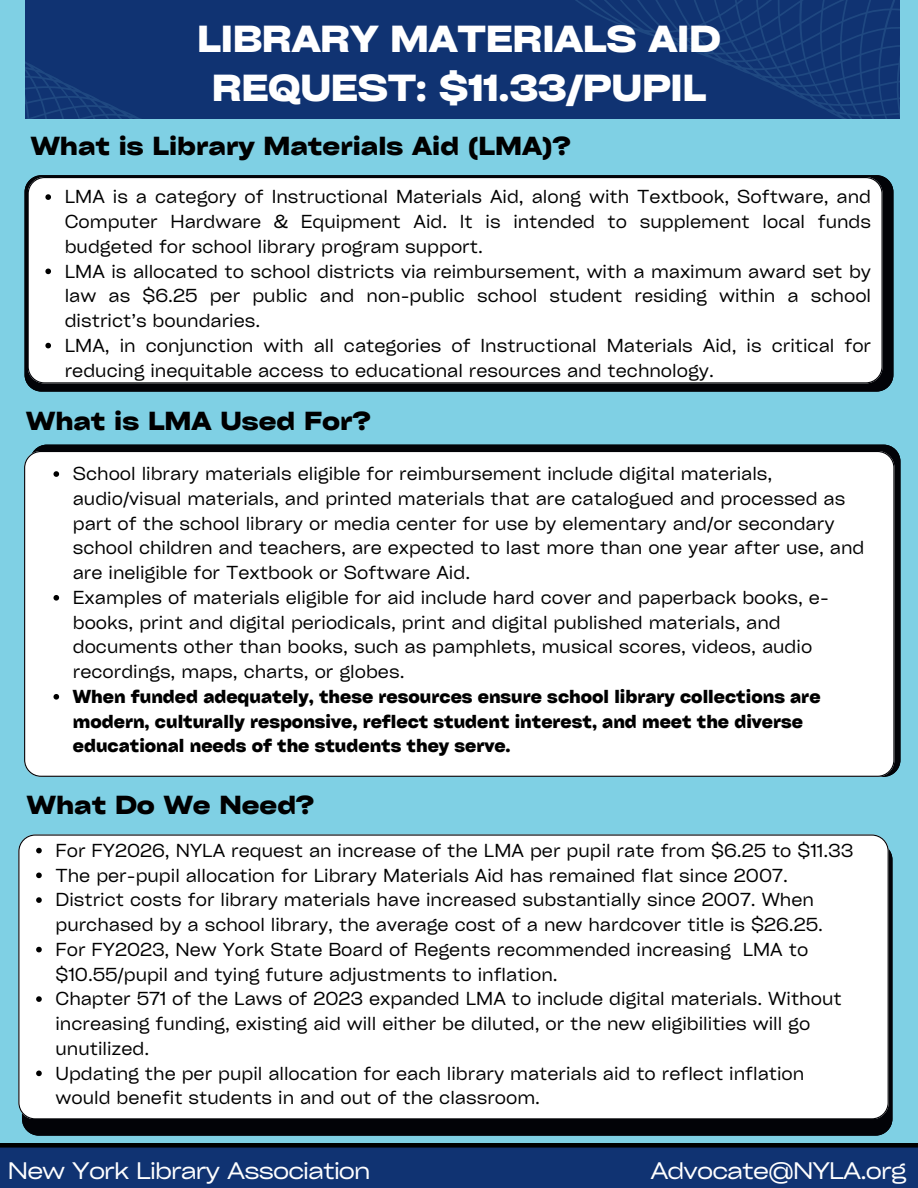
<style>
.page{position:relative;width:918px;height:1188px;background:#7fd0e4}
.page>*{position:absolute;margin:0;border:0;box-sizing:border-box;transform-origin:0 0}
.t1{font:700 expanded 36.15px/49.5px "Cy Grotesk";letter-spacing:-.01em;color:#fff;text-align:center}
.t2{font:700 expanded 25.05px "Cy Grotesk";color:#000}
.t3{font:expanded 22.95px "Cy Grotesk";letter-spacing:-.04em;color:#fff}
.t4{font:18px/24.8px "Cy Grotesk Key";color:#000}
.t5{font:700 18px/24.8px "Cy Grotesk Key";color:#000}
</style>
<div class="page">
<div style="left:25px;top:0;width:874px;height:118px;background:#103372"></div>
<svg style="left:518px;top:0;width:382px;height:219px"></svg>
<svg style="left:24px;top:62px;width:347px;height:185px"></svg>
<svg style="left:0;top:1143px;width:918px;height:45px"></svg>
<div style="left:33px;top:445px;width:867px;height:328px;background:#020307"></div>
<div style="left:24px;top:451px;width:871px;height:326px;background:#fff"></div>
<svg style="left:53px;top:471px;width:6px;height:6px"></svg>
<svg style="left:53px;top:595px;width:6px;height:6px"></svg>
<svg style="left:53px;top:694px;width:6px;height:6px"></svg>
<svg style="left:25px;top:175px;width:868px;height:216px"></svg>
<div style="left:28px;top:177px;width:855px;height:206px;background:#fff"></div>
<svg style="left:45px;top:194px;width:6px;height:6px"></svg>
<svg style="left:45px;top:269px;width:6px;height:5px"></svg>
<svg style="left:45px;top:343px;width:6px;height:5px"></svg>
<div style="left:22px;top:849px;width:870px;height:286px;background:#020307"></div>
<div style="left:18px;top:834px;width:871px;height:285px;background:#fff"></div>
<svg style="left:36px;top:848px;width:6px;height:5px"></svg>
<svg style="left:36px;top:873px;width:6px;height:5px"></svg>
<svg style="left:36px;top:897px;width:6px;height:6px"></svg>
<svg style="left:36px;top:947px;width:6px;height:5px"></svg>
<svg style="left:36px;top:996px;width:6px;height:6px"></svg>
<svg style="left:36px;top:1071px;width:6px;height:5px"></svg>
<h1 class="t1" style="left:197px;top:12px;width:525px">LIBRARY MATERIALS AID<br>REQUEST: $11.33/PUPIL</h1>
<h2 class="t2" style="left:31px;top:128px;width:541px">What is Library Materials Aid (LMA)?</h2>
<p class="t4" style="left:65px;top:184px;width:808px">LMA is a category of Instructional Materials Aid, along with Textbook, Software, and Computer Hardware &amp; Equipment Aid. It is intended to supplement local funds budgeted for school library program support.<br>LMA is allocated to school districts via reimbursement, with a maximum award set by law as $6.25 per public and non-public school student residing within a school district’s boundaries.<br>LMA, in conjunction with all categories of Instructional Materials Aid, is critical for reducing inequitable access to educational resources and technology.</p>
<h2 class="t2" style="left:26px;top:403px;width:346px">What is LMA Used For?</h2>
<p class="t4" style="left:73px;top:461px;width:793px">School library materials eligible for reimbursement include digital materials, audio/visual materials, and printed materials that are catalogued and processed as part of the school library or media center for use by elementary and/or secondary school children and teachers, are expected to last more than one year after use, and are ineligible for Textbook or Software Aid.<br>Examples of materials eligible for aid include hard cover and paperback books, e&shy;books, print and digital periodicals, print and digital published materials, and documents other than books, such as pamphlets, musical scores, videos, audio recordings, maps, charts, or globes.</p>
<p class="t5" style="left:73px;top:683px;width:749px">When funded adequately, these resources ensure school library collections are modern, culturally responsive, reflect student interest, and meet the diverse educational needs of the students they serve.</p>
<h2 class="t2" style="left:27px;top:786px;width:289px">What Do We Need?</h2>
<p class="t4" style="left:55px;top:837px;width:799px">For FY2026, NYLA request an increase of the LMA per pupil rate from $6.25 to $11.33<br>The per-pupil allocation for Library Materials Aid has remained flat since 2007.<br>District costs for library materials have increased substantially since 2007. When purchased by a school library, the average cost of a new hardcover title is $26.25.<br>For FY2023, New York State Board of Regents recommended increasing LMA to $10.55/pupil and tying future adjustments to inflation.<br>Chapter 571 of the Laws of 2023 expanded LMA to include digital materials. Without increasing funding, existing aid will either be diluted, or the new eligibilities will go unutilized.<br>Updating the per pupil allocation for each library materials aid to reflect inflation would benefit students in and out of the classroom.</p>
<p class="t3" style="left:8px;top:1155px;width:364px">New York Library Association</p>
<p class="t3" style="left:650px;top:1155px;width:258px">Advocate@NYLA.org</p>
</div>
